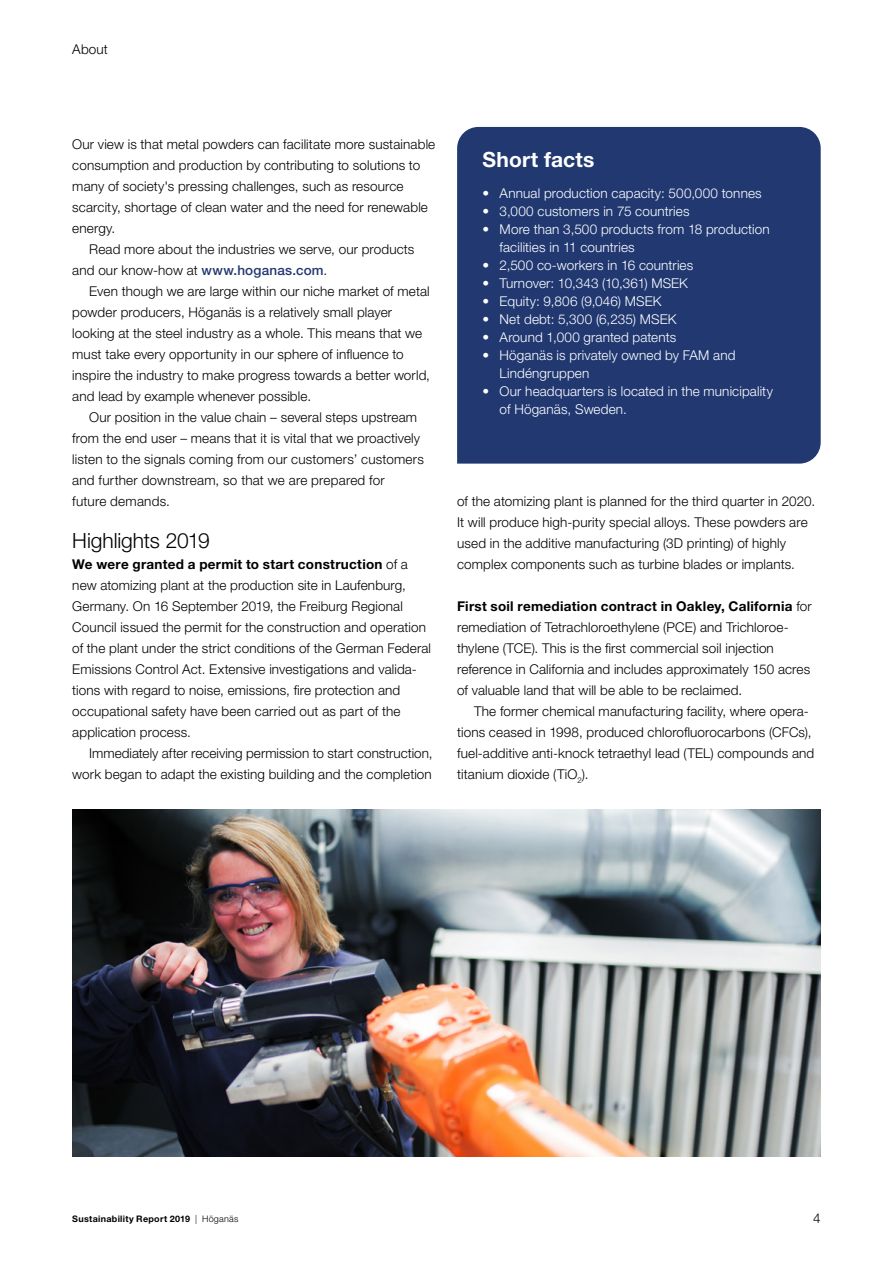
<style>
.page{position:relative;width:893px;height:1263px;background:#fff}
.page>*{position:absolute;margin:0;border:0;box-sizing:border-box;transform-origin:0 0}
.t1{font:300 21px "Helvetica Neue LT Pro";letter-spacing:-.005em;color:#000}
.t2{font:700 21px "Helvetica Neue LT Pro";letter-spacing:.01em;color:#fff}
.t3{font:300 13.5px/21px "Helvetica Neue LT Pro";letter-spacing:.01em;color:#000}
.t4{font:300 13.5px/18px "Helvetica Neue LT Pro";letter-spacing:.01em;color:#fff}
.t5{font:700 9px "Helvetica Neue LT Pro";letter-spacing:.03em;color:#000}
.s1{font-weight:500;color:#213871}
.s2{font-weight:700}
.s3{font-weight:300}
</style>
<div class="page">
<img style="left:72px;top:809px;width:749px;height:348px">
<div style="left:457px;top:127px;width:364px;height:337px;background:#213871"></div>
<p class="t3" style="left:72px;top:39px;width:37px">About</p>
<p class="t3" style="left:72px;top:133px;width:364px">Our view is that metal powders can facilitate more sustainable</p>
<p class="t3" style="left:72px;top:154px;width:349px">consumption and production by contributing to solutions to</p>
<p class="t3" style="left:72px;top:175px;width:333px">many of society's pressing challenges, such as resource</p>
<p class="t3" style="left:72px;top:196px;width:357px">scarcity, shortage of clean water and the need for renewable</p>
<p class="t3" style="left:72px;top:217px;width:42px">energy.</p>
<p class="t3" style="left:89px;top:238px;width:327px">Read more about the industries we serve, our products</p>
<p class="t3" style="left:72px;top:259px;width:254px">and our know-how at <span class="s1">www.hoganas.com</span>.</p>
<p class="t3" style="left:89px;top:280px;width:342px">Even though we are large within our niche market of metal</p>
<p class="t3" style="left:72px;top:301px;width:321px">powder producers, Höganäs is a relatively small player</p>
<p class="t3" style="left:72px;top:322px;width:351px">looking at the steel industry as a whole. This means that we</p>
<p class="t3" style="left:72px;top:343px;width:333px">must take every opportunity in our sphere of influence to</p>
<p class="t3" style="left:72px;top:364px;width:359px">inspire the industry to make progress towards a better world,</p>
<p class="t3" style="left:72px;top:385px;width:238px">and lead by example whenever possible.</p>
<p class="t3" style="left:89px;top:406px;width:329px">Our position in the value chain – several steps upstream</p>
<p class="t3" style="left:72px;top:427px;width:349px">from the end user – means that it is vital that we proactively</p>
<p class="t3" style="left:72px;top:448px;width:353px">listen to the signals coming from our customers’ customers</p>
<p class="t3" style="left:72px;top:469px;width:314px">and further downstream, so that we are prepared for</p>
<p class="t3" style="left:72px;top:490px;width:97px">future demands.</p>
<h1 class="t1" style="left:72px;top:527px;width:139px">Highlights 2019</h1>
<p class="t3" style="left:72px;top:553px;width:360px"><span class="s2">We were granted a permit to start construction</span> of a new atomizing plant at the production site in Laufenburg, Germany. On 16 September 2019, the Freiburg Regional Council issued the permit for the construction and operation of the plant under the strict conditions of the German Federal Emissions Control Act. Extensive investigations and valida&shy;tions with regard to noise, emissions, fire protection and occupational safety have been carried out as part of the application process.</p>
<p class="t3" style="left:72px;top:742px;width:362px;text-align:right">Immediately after receiving permission to start construction, work began to adapt the existing building and the completion</p>
<h1 class="t2" style="left:483px;top:147px;width:113px">Short facts</h1>
<p class="t4" style="left:483px;top:184px;width:281px">• Annual production capacity: 500,000 tonnes</p>
<p class="t4" style="left:483px;top:202px;width:208px">• 3,000 customers in 75 countries</p>
<p class="t4" style="left:500px;top:220px;width:272px;text-indent:-17px">• More than 3,500 products from 18 production facilities in 11 countries</p>
<p class="t4" style="left:483px;top:256px;width:212px">• 2,500 co-workers in 16 countries</p>
<p class="t4" style="left:483px;top:274px;width:207px">• Turnover: 10,343 (10,361) MSEK</p>
<p class="t4" style="left:483px;top:292px;width:180px">• Equity: 9,806 (9,046) MSEK</p>
<p class="t4" style="left:483px;top:310px;width:195px">• Net debt: 5,300 (6,235) MSEK</p>
<p class="t4" style="left:483px;top:328px;width:195px">• Around 1,000 granted patents</p>
<p class="t4" style="left:500px;top:346px;width:237px;text-indent:-17px">• Höganäs is privately owned by FAM and<br>Lindéngruppen</p>
<p class="t4" style="left:500px;top:382px;width:275px;text-indent:-17px">• Our headquarters is located in the municipality of Höganäs, Sweden.</p>
<p class="t3" style="left:457px;top:490px;width:357px">of the atomizing plant is planned for the third quarter in 2020.<br>It will produce high-purity special alloys. These powders are used in the additive manufacturing (3D printing) of highly complex components such as turbine blades or implants.</p>
<p class="t3" style="left:457px;top:595px;width:356px"><span class="s2">First soil remediation contract in Oakley, California</span> for remediation of Tetrachloroethylene (PCE) and Trichloroe&shy;thylene (TCE). This is the first commercial soil injection reference in California and includes approximately 150 acres of valuable land that will be able to be reclaimed.</p>
<p class="t3" style="left:457px;top:700px;width:359px;text-indent:17px">The former chemical manufacturing facility, where opera&shy;tions ceased in 1998, produced chlorofluorocarbons (CFCs), fuel-additive anti-knock tetraethyl lead (TEL) compounds and titanium dioxide (TiO<sub>2</sub>).</p>
<p class="t5" style="left:72px;top:1213px;width:168px">Sustainability Report 2019 <span class="s3">| Höganäs</span></p>
<p class="t3" style="left:813px;top:1207px;width:9px">4</p>
</div>
